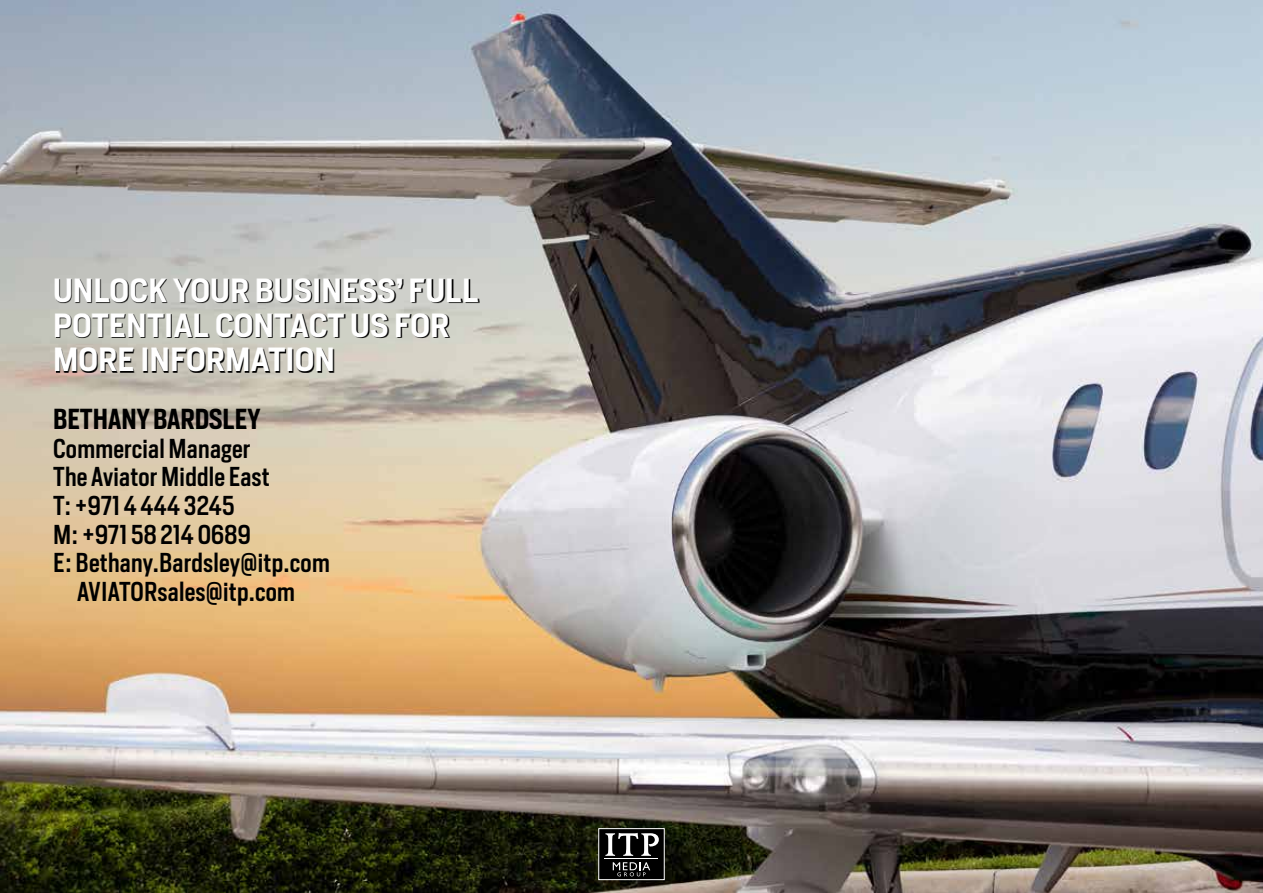
<style>
.page{position:relative;width:1263px;height:893px;background:#fff}
.page>*{position:absolute;margin:0;border:0;box-sizing:border-box;transform-origin:0 0}
.t1{font:600 31.35px/34.8px "Heron Sans";color:#fff}
.t2{font:600 27px "Heron Sans Cond";color:#000}
.t3{font:500 25.5px "Heron Sans Cond";letter-spacing:.01em;color:#000}
</style>
<div class="page">
<img style="left:0;top:0;width:1263px;height:893px">
<svg style="left:56px;top:279px;width:424px;height:94px;background:#8a8a84"></svg>
<div style="left:599px;top:829px;width:65px;height:51px;background:#000"></div>
<div style="left:599px;top:828px;width:65px;height:52px;border:1px solid #fff"></div>
<svg style="left:605px;top:833px;width:54px;height:23px"></svg>
<hr style="left:605px;top:859px;width:53px;height:1px;background:#fff">
<svg style="left:613px;top:862px;width:37px;height:14px"></svg>
<p class="t1" style="left:53px;top:273px;width:427px">UNLOCK YOUR BUSINESS’ FULL<br>POTENTIAL CONTACT US FOR<br>MORE INFORMATION</p>
<p class="t2" style="left:53px;top:402px;width:209px">BETHANY BARDSLEY</p>
<p class="t3" style="left:53px;top:432px;width:199px">Commercial Manager</p>
<p class="t3" style="left:53px;top:461px;width:218px">The Aviator Middle East</p>
<p class="t3" style="left:53px;top:489px;width:183px">T: +971 4 444 3245</p>
<p class="t3" style="left:53px;top:518px;width:199px">M: +971 58 214 0689</p>
<p class="t3" style="left:53px;top:546px;width:278px">E: Bethany.Bardsley@itp.com</p>
<p class="t3" style="left:77px;top:575px;width:219px">AVIATORsales@itp.com</p>
</div>
